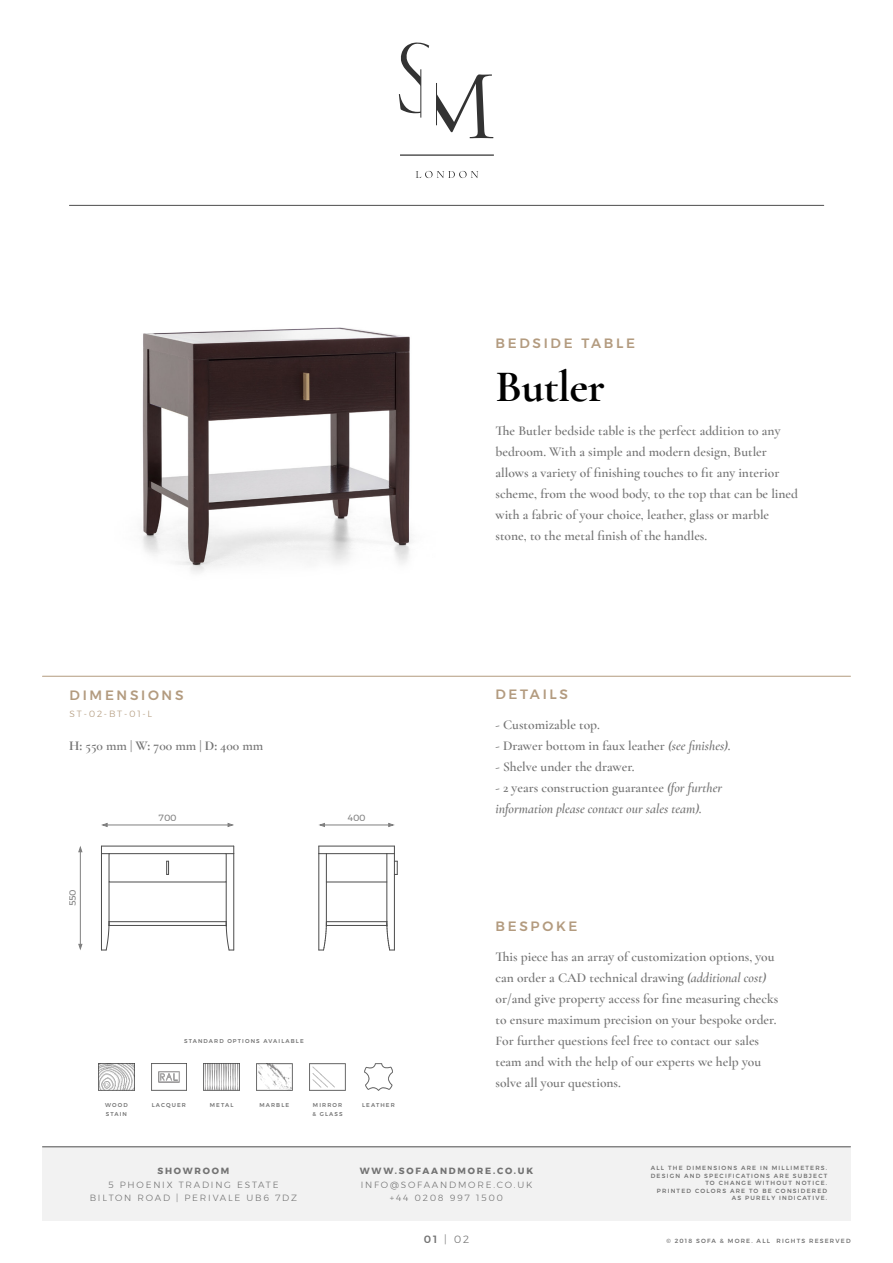
<style>
.page{position:relative;width:893px;height:1263px;background:#fff}
.page>*{position:absolute;margin:0;border:0;box-sizing:border-box;transform-origin:0 0}
.t1{font:700 45px "Cormorant Garamond";letter-spacing:-.015em;color:#000}
.t2{font:600 13.5px/21px "Cormorant Garamond";color:#737373}
.t3{font:italic 600 13.5px/21px "Cormorant Garamond";color:#737373}
.t4{font:500 13.5px "Montserrat";letter-spacing:.2em;color:#b39b7f}
.t5{font:300 10.5px "Montserrat";color:#737373}
.t6{font:300 9px/13.5px "Montserrat";letter-spacing:.2em;color:#737373;text-align:center}
.t7{font:700 9px "Montserrat";letter-spacing:.2em;color:#737373}
.t8{font:300 9px "Montserrat";letter-spacing:.2em;color:#b39b7f}
.t9{font:9px "Montserrat";letter-spacing:-.025em;color:#7f7f7f}
.t10{font:500 6px/7.5px "Montserrat";letter-spacing:.2em;color:#737373;text-align:right}
.t11{font:500 5.55px/9px "Montserrat";letter-spacing:.2em;color:#737373}
.s1{font-weight:700}
.s2{font-style:italic}
.s3{font-style:normal}
.s4{font-weight:500}
</style>
<div class="page">
<div style="left:42px;top:1147px;width:808px;height:73px;background:#f2f2f2"></div>
<hr style="left:42px;top:1146px;width:808px;height:1px;background:#4d4d4d">
<img style="left:99px;top:1064px;width:35px;height:26px">
<img style="left:256px;top:1063px;width:36px;height:27px">
<img style="left:310px;top:1063px;width:36px;height:27px">
<img style="left:204px;top:1064px;width:35px;height:26px">
<img style="left:151px;top:1064px;width:36px;height:26px">
<img style="left:364px;top:1063px;width:29px;height:27px">
<hr style="left:42px;top:676px;width:808px;height:1px;background:#b39b7f">
<img style="left:142px;top:327px;width:270px;height:246px">
<hr style="left:69px;top:205px;width:755px;height:1px;background:#4d4d4d">
<svg style="left:399px;top:94px;width:21px;height:19px"></svg>
<svg style="left:436px;top:74px;width:57px;height:64px"></svg>
<svg style="left:401px;top:42px;width:28px;height:44px"></svg>
<hr style="left:400px;top:155px;width:93px;height:1px;background:#000">
<svg style="left:416px;top:171px;width:62px;height:7px"></svg>
<hr style="left:436px;top:83px;width:1px;height:42px;background:#333">
<hr style="left:420px;top:69px;width:1px;height:49px;background:#333">
<hr style="left:109px;top:882px;width:1px;height:40px;background:#4c4c4c">
<svg style="left:166px;top:861px;width:3px;height:14px"></svg>
<svg style="left:101px;top:847px;width:8px;height:7px"></svg>
<hr style="left:101px;top:854px;width:1px;height:96px;background:#4c4c4c">
<svg style="left:226px;top:847px;width:8px;height:7px"></svg>
<hr style="left:226px;top:882px;width:1px;height:40px;background:#4c4c4c">
<hr style="left:109px;top:921px;width:117px;height:1px;background:#4c4c4c">
<hr style="left:109px;top:925px;width:117px;height:1px;background:#4c4c4c">
<div style="left:109px;top:853px;width:117px;height:29px;border:1px solid #4c4c4c"></div>
<svg style="left:101px;top:922px;width:9px;height:29px"></svg>
<svg style="left:226px;top:922px;width:8px;height:29px"></svg>
<hr style="left:101px;top:846px;width:133px;height:1px;background:#4c4c4c">
<hr style="left:233px;top:854px;width:1px;height:96px;background:#4c4c4c">
<hr style="left:326px;top:882px;width:61px;height:1px;background:#4c4c4c">
<hr style="left:326px;top:882px;width:1px;height:40px;background:#4c4c4c">
<svg style="left:318px;top:846px;width:9px;height:36px"></svg>
<svg style="left:319px;top:921px;width:75px;height:30px"></svg>
<hr style="left:387px;top:854px;width:1px;height:68px;background:#4c4c4c">
<hr style="left:326px;top:853px;width:61px;height:1px;background:#4c4c4c">
<svg style="left:387px;top:846px;width:11px;height:29px"></svg>
<hr style="left:319px;top:846px;width:75px;height:1px;background:#4c4c4c">
<hr style="left:318px;top:854px;width:1px;height:96px;background:#4c4c4c">
<hr style="left:394px;top:874px;width:1px;height:76px;background:#4c4c4c">
<hr style="left:80px;top:852px;width:1px;height:92px;background:#7f7f7f">
<svg style="left:78px;top:943px;width:5px;height:7px"></svg>
<svg style="left:78px;top:846px;width:5px;height:6px"></svg>
<hr style="left:107px;top:825px;width:121px;height:1px;background:#7f7f7f">
<svg style="left:227px;top:823px;width:7px;height:4px"></svg>
<svg style="left:101px;top:823px;width:7px;height:4px"></svg>
<hr style="left:324px;top:825px;width:65px;height:1px;background:#7f7f7f">
<svg style="left:319px;top:823px;width:6px;height:4px"></svg>
<svg style="left:388px;top:823px;width:7px;height:4px"></svg>
<p class="t4" style="left:495px;top:335px;width:141px">BEDSIDE TABLE</p>
<h1 class="t1" style="left:495px;top:359px;width:111px">Butler</h1>
<p class="t4" style="left:70px;top:686px;width:115px">DIMENSIONS</p>
<p class="t8" style="left:70px;top:709px;width:84px">ST-02-BT-01-L</p>
<p class="t2" style="left:69px;top:736px;width:196px"><span class="s1">H:</span> 550 mm | <span class="s1">W:</span> 700 mm | <span class="s1">D:</span> 400 mm</p>
<p class="t9" style="left:67px;top:906px;width:18px;rotate:-90deg">550</p>
<p class="t9" style="left:159px;top:812px;width:19px">700</p>
<p class="t9" style="left:348px;top:812px;width:19px">400</p>
<p class="t11" style="left:184px;top:1036px;width:121px">STANDARD OPTIONS AVAILABLE</p>
<p class="t11" style="left:105px;top:1100px;width:24px">WOOD<br>STAIN</p>
<p class="t11" style="left:259px;top:1100px;width:31px">MARBLE</p>
<p class="t11" style="left:312px;top:1100px;width:32px">MIRROR &amp; GLASS</p>
<p class="t11" style="left:152px;top:1100px;width:36px">LACQUER</p>
<p class="t11" style="left:210px;top:1100px;width:25px">METAL</p>
<p class="t11" style="left:362px;top:1100px;width:34px">LEATHER</p>
<p class="t2" style="left:495px;top:420px;width:304px">The Butler bedside table is the perfect addition to any bedroom. With a simple and modern design, Butler allows a variety of finishing touches to fit any interior scheme, from the wood body, to the top that can be lined with a fabric of your choice, leather, glass or marble stone, to the metal finish of the handles.</p>
<p class="t4" style="left:495px;top:686px;width:74px">DETAILS</p>
<p class="t2" style="left:495px;top:714px;width:106px">- Customizable top.</p>
<p class="t2" style="left:495px;top:735px;width:237px">- Drawer bottom in faux leather <span class="s2">(see finishes).</span></p>
<p class="t2" style="left:495px;top:756px;width:141px">- Shelve under the drawer.</p>
<p class="t3" style="left:495px;top:777px;width:228px"><span class="s3">- 2 years construction guarantee</span> (for further information please contact our sales team).</p>
<p class="t4" style="left:495px;top:918px;width:83px">BESPOKE</p>
<p class="t2" style="left:495px;top:946px;width:284px">This piece has an array of customization options, you can order a CAD technical drawing <span class="s2">(additional cost) </span>or/and give property access for fine measuring checks to ensure maximum precision on your bespoke order.<br>For further questions feel free to contact our sales team and with the help of our experts we help you solve all your questions.</p>
<p class="t7" style="left:157px;top:1165px;width:73px">SHOWROOM</p>
<p class="t6" style="left:90px;top:1178px;width:209px">5 PHOENIX TRADING ESTATE<br>BILTON ROAD | PERIVALE UB6 7DZ</p>
<p class="t7" style="left:360px;top:1165px;width:175px">WWW.SOFAANDMORE.CO.UK</p>
<p class="t6" style="left:361px;top:1178px;width:173px">INFO@SOFAANDMORE.CO.UK +44 0208 997 1500</p>
<p class="t10" style="left:651px;top:1164px;width:178px">ALL THE DIMENSIONS ARE IN MILLIMETERS.<br>DESIGN AND SPECIFICATIONS ARE SUBJECT<br>TO CHANGE WITHOUT NOTICE.<br>PRINTED COLORS ARE TO BE CONSIDERED<br>AS PURELY INDICATIVE.</p>
<p class="t5" style="left:424px;top:1233px;width:47px"><span class="s4">01</span> | 02</p>
<p class="t10" style="left:666px;top:1237px;width:186px">© 2018 SOFA &amp; MORE. ALL RIGHTS RESERVED</p>
</div>
